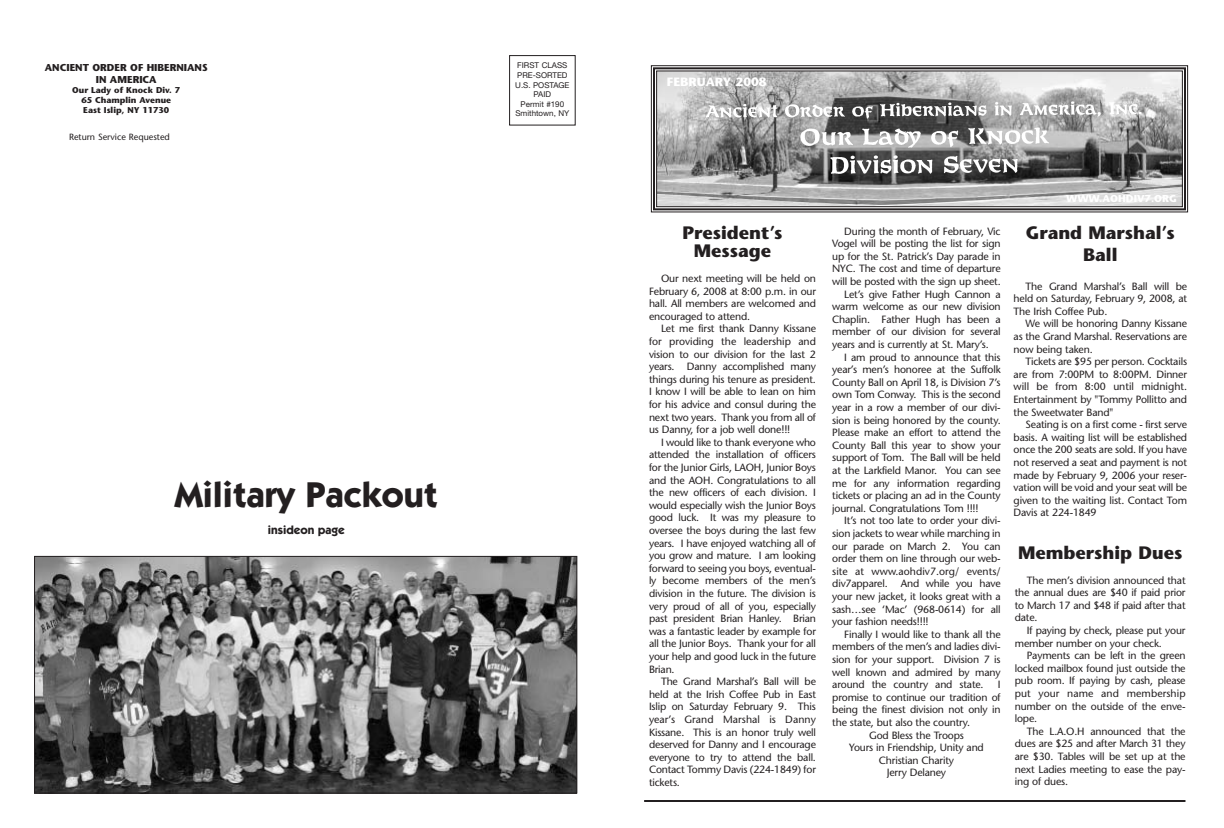
<style>
.page{position:relative;width:1224px;height:828px;background:#fff}
.page>*{position:absolute;margin:0;border:0;box-sizing:border-box;transform-origin:0 0}
.t1{font:700 36px "Itc Kabel";color:#231f20}
.t2{font:700 18px/18px "Stone Sans";color:#231f20;text-align:center}
.t3{font:700 12px "Stone Sans";color:#fff}
.t4{font:700 12px "Itc Kabel";color:#231f20}
.t5{font:10.5px/12.6px "Stone Sans";letter-spacing:-.015em;color:#231f20;text-align:justify}
.t6{font:10.5px "Stone Sans";letter-spacing:.005em;color:#231f20}
.t7{font:700 10px/12px "Stone Sans";color:#231f20;text-align:center}
.t8{font:700 10px "Stone Sans";color:#fff}
.t9{font:9px "Stone Sans";color:#231f20}
.t10{font:700 8.5px/10px "Stone Sans";color:#231f20;text-align:center}
.t11{font:8px/9.6px "Helvetica Neue";color:#231f20;text-align:center}
</style>
<div class="page">
<img style="left:658px;top:73px;width:523px;height:132px">
<div style="left:651px;top:65px;width:537px;height:147px;border:1px solid #231f20"></div>
<div style="left:653px;top:67px;width:533px;height:143px;border:2px solid #231f20"></div>
<div style="left:656px;top:71px;width:527px;height:136px;border:1px solid #231f20"></div>
<div style="left:509px;top:55px;width:67px;height:71px;border:1px solid #231f20"></div>
<img style="left:697px;top:100px;width:449px;height:77px">
<hr style="left:644px;top:800px;width:541px;height:2px;background:#231f20">
<img style="left:36px;top:558px;width:539px;height:234px">
<div style="left:34px;top:556px;width:543px;height:238px;border:1px solid #231f20"></div>
<p class="t7" style="left:45px;top:63px;width:164px">ANCIENT ORDER OF HIBERNIANS<br>IN AMERICA</p>
<p class="t10" style="left:72px;top:86px;width:110px">Our Lady of Knock Div. 7<br>65 Champlin Avenue<br>East Islip, NY 11730</p>
<p class="t9" style="left:69px;top:133px;width:102px">Return Service Requested</p>
<p class="t11" style="left:515px;top:62px;width:56px">FIRST CLASS<br>PRE-SORTED<br>U.S. POSTAGE<br>PAID<br>Permit #190<br>Smithtown, NY</p>
<h1 class="t1" style="left:175px;top:482px;width:265px">Military Packout</h1>
<p class="t4" style="left:268px;top:525px;width:79px">insideon page</p>
<p class="t3" style="left:667px;top:77px;width:101px">FEBRUARY 2008</p>
<h2 class="t2" style="left:682px;top:226px;width:102px">President’s<br>Message</h2>
<p class="t5" style="left:649px;top:273px;width:169px;text-indent:12px">Our next meeting will be held on February 6, 2008 at 8:00 p.m. in our hall. All members are welcomed and encouraged to attend.</p>
<p class="t5" style="left:649px;top:324px;width:169px;text-indent:12px">Let me first thank Danny Kissane for providing the leadership and vision to our division for the last 2 years. Danny accomplished many things during his tenure as president.<br>I know I will be able to lean on him for his advice and consul during the next two years. Thank you from all of us Danny, for a job well done!!!</p>
<p class="t5" style="left:649px;top:437px;width:169px;text-indent:12px">I would like to thank everyone who attended the installation of officers for the Junior Girls, LAOH, Junior Boys and the AOH. Congratulations to all the new officers of each division. I would especially wish the Junior Boys good luck. It was my pleasure to oversee the boys during the last few years. I have enjoyed watching all of you grow and mature. I am looking forward to seeing you boys, eventual&shy;ly become members of the men’s division in the future. The division is very proud of all of you, especially past president Brian Hanley. Brian was a fantastic leader by example for all the Junior Boys. Thank your for all your help and good luck in the future Brian.</p>
<p class="t5" style="left:649px;top:676px;width:169px;text-indent:12px">The Grand Marshal’s Ball will be held at the Irish Coffee Pub in East Islip on Saturday February 9. This year’s Grand Marshal is Danny Kissane. This is an honor truly well deserved for Danny and I encourage everyone to try to attend the ball.<br>Contact Tommy Davis (224-1849) for tickets.</p>
<p class="t5" style="left:844px;top:226px;width:158px">During the month of February, Vic</p>
<p class="t5" style="left:832px;top:238px;width:170px">Vogel will be posting the list for sign</p>
<p class="t5" style="left:832px;top:251px;width:170px">up for the St. Patrick’s Day parade in</p>
<p class="t5" style="left:832px;top:264px;width:170px">NYC. The cost and time of departure</p>
<p class="t5" style="left:832px;top:276px;width:170px">will be posted with the sign up sheet.</p>
<p class="t5" style="left:844px;top:289px;width:158px">Let’s give Father Hugh Cannon a</p>
<p class="t5" style="left:832px;top:301px;width:170px">warm welcome as our new division</p>
<p class="t5" style="left:832px;top:314px;width:170px">Chaplin. Father Hugh has been a</p>
<p class="t5" style="left:832px;top:327px;width:170px">member of our division for several</p>
<p class="t5" style="left:832px;top:339px;width:158px">years and is currently at St. Mary’s.</p>
<p class="t5" style="left:844px;top:352px;width:158px">I am proud to announce that this</p>
<p class="t5" style="left:832px;top:364px;width:170px">year’s men’s honoree at the Suffolk</p>
<p class="t5" style="left:832px;top:377px;width:170px">County Ball on April 18, is Division 7’s</p>
<p class="t5" style="left:832px;top:390px;width:170px">own Tom Conway. This is the second</p>
<p class="t5" style="left:832px;top:402px;width:170px">year in a row a member of our divi-</p>
<p class="t5" style="left:832px;top:415px;width:170px">sion is being honored by the county.</p>
<p class="t5" style="left:832px;top:427px;width:170px">Please make an effort to attend the</p>
<p class="t5" style="left:832px;top:440px;width:170px">County Ball this year to show your</p>
<p class="t5" style="left:832px;top:453px;width:170px">support of Tom. The Ball will be held</p>
<p class="t5" style="left:832px;top:465px;width:170px">at the Larkfield Manor. You can see</p>
<p class="t5" style="left:832px;top:478px;width:170px">me for any information regarding</p>
<p class="t5" style="left:832px;top:490px;width:170px">tickets or placing an ad in the County</p>
<p class="t5" style="left:832px;top:503px;width:148px">journal. Congratulations Tom !!!!</p>
<p class="t5" style="left:844px;top:516px;width:158px">It’s not too late to order your divi-</p>
<p class="t5" style="left:832px;top:528px;width:170px">sion jackets to wear while marching in</p>
<p class="t5" style="left:832px;top:541px;width:170px">our parade on March 2. You can</p>
<p class="t5" style="left:832px;top:553px;width:170px">order them on line through our web-</p>
<p class="t6" style="left:832px;top:567px;width:170px">site at www.aohdiv7.org/ events/</p>
<p class="t5" style="left:832px;top:579px;width:170px">div7apparel. And while you have</p>
<p class="t5" style="left:832px;top:591px;width:170px">your new jacket, it looks great with a</p>
<p class="t5" style="left:832px;top:604px;width:170px">sash…see ‘Mac’ (968-0614) for all</p>
<p class="t5" style="left:832px;top:616px;width:98px">your fashion needs!!!!</p>
<p class="t5" style="left:844px;top:629px;width:158px">Finally I would like to thank all the</p>
<p class="t5" style="left:832px;top:642px;width:170px">members of the men’s and ladies divi-</p>
<p class="t5" style="left:832px;top:654px;width:170px">sion for your support. Division 7 is</p>
<p class="t5" style="left:832px;top:667px;width:170px">well known and admired by many</p>
<p class="t5" style="left:832px;top:679px;width:153px">around the country and state.</p>
<p class="t5" style="left:998px;top:679px;width:4px">I</p>
<p class="t5" style="left:832px;top:692px;width:170px">promise to continue our tradition of</p>
<p class="t5" style="left:832px;top:705px;width:170px">being the finest division not only in</p>
<p class="t5" style="left:832px;top:717px;width:139px">the state, but also the country.</p>
<p class="t5" style="left:869px;top:730px;width:96px">God Bless the Troops</p>
<p class="t5" style="left:849px;top:742px;width:136px">Yours in Friendship, Unity and</p>
<p class="t5" style="left:879px;top:755px;width:77px">Christian Charity</p>
<p class="t5" style="left:887px;top:768px;width:61px">Jerry Delaney</p>
<p class="t8" style="left:1066px;top:195px;width:112px">WWW.AOHDIV7.ORG</p>
<h2 class="t2" style="left:1026px;top:224px;width:150px;line-height:21.6px">Grand Marshal’s<br>Ball</h2>
<p class="t5" style="left:1014px;top:281px;width:175px;text-indent:12px">The Grand Marshal’s Ball will be held on Saturday, February 9, 2008, at The Irish Coffee Pub.</p>
<p class="t5" style="left:1014px;top:318px;width:175px;text-indent:12px">We will be honoring Danny Kissane as the Grand Marshal. Reservations are now being taken.</p>
<p class="t5" style="left:1014px;top:356px;width:175px;text-indent:12px">Tickets are $95 per person. Cocktails are from 7:00PM to 8:00PM. Dinner will be from 8:00 until midnight.<br>Entertainment by "Tommy Pollitto and the Sweetwater Band"</p>
<p class="t5" style="left:1014px;top:419px;width:175px;text-indent:12px">Seating is on a first come - first serve basis. A waiting list will be established once the 200 seats are sold. If you have not reserved a seat and payment is not made by February 9, 2006 your reser&shy;vation will be void and your seat will be given to the waiting list. Contact Tom</p>
<p class="t5" style="left:1014px;top:507px;width:84px">Davis at 224-1849</p>
<h2 class="t2" style="left:1018px;top:545px;width:166px">Membership Dues</h2>
<p class="t5" style="left:1015px;top:575px;width:172px;text-indent:12px">The men’s division announced that the annual dues are $40 if paid prior to March 17 and $48 if paid after that date.</p>
<p class="t5" style="left:1015px;top:625px;width:172px;text-indent:12px">If paying by check, please put your member number on your check.</p>
<p class="t5" style="left:1015px;top:650px;width:172px;text-indent:12px">Payments can be left in the green locked mailbox found just outside the pub room. If paying by cash, please put your name and membership number on the outside of the enve&shy;lope.</p>
<p class="t5" style="left:1015px;top:726px;width:172px;text-indent:12px">The L.A.O.H announced that the dues are $25 and after March 31 they are $30. Tables will be set up at the next Ladies meeting to ease the pay&shy;ing of dues.</p>
</div>
